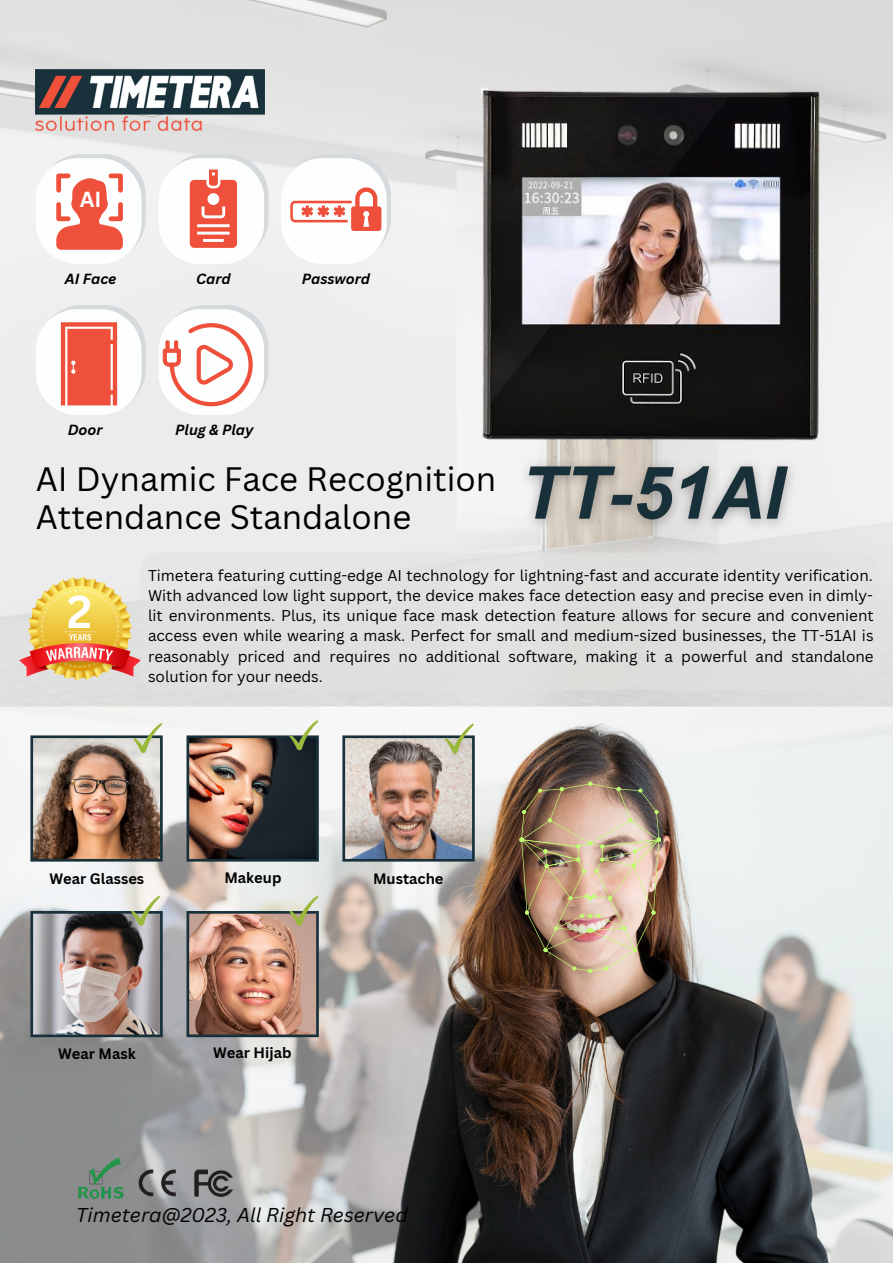
<style>
.page{position:relative;width:893px;height:1264px;background:#fff}
.page>*{position:absolute;margin:0;border:0;box-sizing:border-box;transform-origin:0 0}
.t1{font:700 44.85px "Canva Sans";color:#fff}
.t2{font:33px/38.2px "Canva Sans";color:#000}
.t3{font:700 21.3px "Canva Sans";color:#fff}
.t4{font:italic 19.5px "Canva Sans";color:#000}
.t5{font:15.3px/20.2px "Canva Sans";color:#000;text-align:justify}
.t6{font:700 14.7px "Canva Sans";color:#000}
.t7{font:italic 700 14.25px "Canva Sans";color:#000}
</style>
<div class="page">
<img style="left:0;top:0;width:892px;height:1262px">
<img style="left:36px;top:70px;width:228px;height:61px">
<img style="left:370px;top:706px;width:471px;height:556px">
<img style="left:74px;top:1154px;width:162px;height:49px">
<img style="left:19px;top:577px;width:121px;height:102px">
<div style="left:140px;top:552px;width:738px;height:138px;background:#e2e0df"></div>
<div style="left:40px;top:154px;width:106px;height:106px;background:#d6dadc;border-radius:42px"></div>
<div style="left:36px;top:158px;width:105px;height:106px;background:#fdfefe;border-radius:42px"></div>
<div style="left:163px;top:154px;width:105px;height:106px;background:#d6dadc;border-radius:42px"></div>
<div style="left:158px;top:158px;width:106px;height:106px;background:#fdfefe;border-radius:42px"></div>
<svg style="left:190px;top:169px;width:47px;height:79px"></svg>
<div style="left:285px;top:154px;width:106px;height:106px;background:#d6dadc;border-radius:42px"></div>
<div style="left:281px;top:158px;width:106px;height:106px;background:#fdfefe;border-radius:42px"></div>
<svg style="left:290px;top:187px;width:91px;height:44px"></svg>
<div style="left:163px;top:305px;width:105px;height:106px;background:#d6dadc;border-radius:42px"></div>
<div style="left:158px;top:309px;width:106px;height:106px;background:#fdfefe;border-radius:42px"></div>
<div style="left:40px;top:305px;width:106px;height:106px;background:#d6dadc;border-radius:42px"></div>
<div style="left:36px;top:309px;width:105px;height:106px;background:#fdfefe;border-radius:42px"></div>
<svg style="left:61px;top:322px;width:56px;height:83px;background:#ef614e"></svg>
<img style="left:472px;top:83px;width:359px;height:371px">
<svg style="left:56px;top:173px;width:67px;height:77px"></svg>
<svg style="left:163px;top:323px;width:90px;height:83px"></svg>
<img style="left:519px;top:781px;width:142px;height:191px">
<img style="left:30px;top:723px;width:133px;height:138px">
<img style="left:501px;top:451px;width:306px;height:109px">
<img style="left:186px;top:720px;width:133px;height:141px">
<img style="left:342px;top:723px;width:132px;height:138px">
<img style="left:30px;top:895px;width:133px;height:142px">
<img style="left:186px;top:895px;width:133px;height:142px">
<p class="t3" style="left:80px;top:184px;width:23px">AI</p>
<p class="t7" style="left:65px;top:269px;width:53px">AI Face</p>
<p class="t7" style="left:196px;top:269px;width:36px">Card</p>
<p class="t7" style="left:302px;top:269px;width:70px">Password</p>
<p class="t7" style="left:68px;top:420px;width:36px">Door</p>
<p class="t7" style="left:175px;top:420px;width:80px">Plug &amp; Play</p>
<p class="t2" style="left:36px;top:458px;width:462px">AI Dynamic Face Recognition<br>Attendance Standalone</p>
<p class="t1" style="left:67px;top:580px;width:27px">2</p>
<p class="t5" style="left:148px;top:564px;width:727px">Timetera featuring cutting-edge AI technology for lightning-fast and accurate identity verification.<br>With advanced low light support, the device makes face detection easy and precise even in dimly&shy;lit environments. Plus, its unique face mask detection feature allows for secure and convenient access even while wearing a mask. Perfect for small and medium-sized businesses, the TT-51AI is reasonably priced and requires no additional software, making it a powerful and standalone solution for your needs.</p>
<p class="t6" style="left:49px;top:868px;width:96px">Wear Glasses</p>
<p class="t6" style="left:224px;top:867px;width:59px">Makeup</p>
<p class="t6" style="left:373px;top:868px;width:72px">Mustache</p>
<p class="t6" style="left:58px;top:1043px;width:79px">Wear Mask</p>
<p class="t6" style="left:213px;top:1042px;width:80px">Wear Hijab</p>
<p class="t4" style="left:76px;top:1200px;width:333px">Timetera@2023, All Right Reserved</p>
</div>
